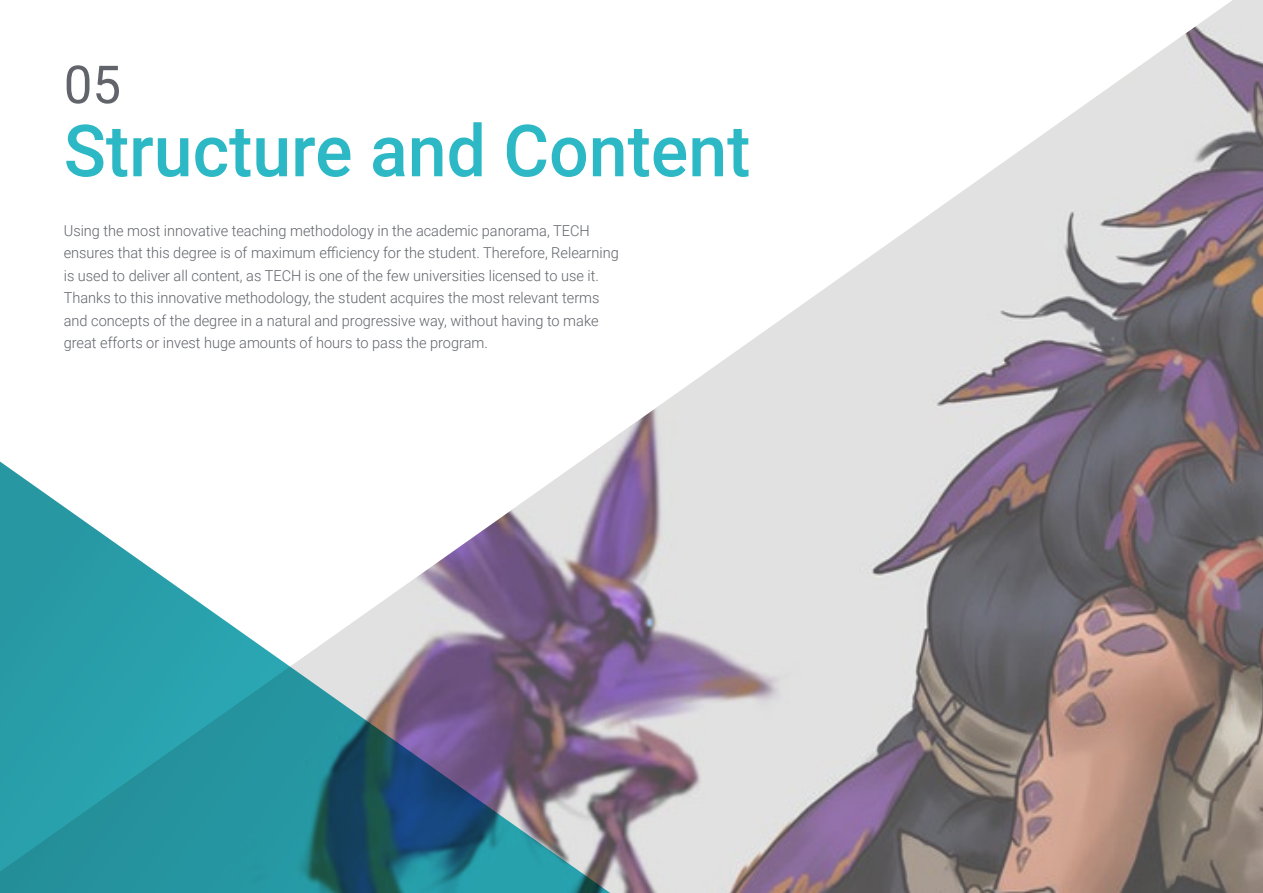
<style>
.page{position:relative;width:1263px;height:893px;background:#fff}
.page>*{position:absolute;margin:0;border:0;box-sizing:border-box;transform-origin:0 0}
.t1{font:500 72px "Roboto";color:#2db8c5}
.t2{font:52.5px "Roboto";color:#61646a}
.t3{font:300 15px/22.5px "Roboto";color:#61646a}
</style>
<div class="page">
<img style="left:602px;top:0;width:661px;height:893px">
<svg style="left:0;top:446px;width:640px;height:447px"></svg>
<h2 class="t2" style="left:64px;top:48px;width:59px">05</h2>
<h1 class="t1" style="left:64px;top:100px;width:688px">Structure and Content</h1>
<p class="t3" style="left:64px;top:218px;width:557px">Using the most innovative teaching methodology in the academic panorama, TECH ensures that this degree is of maximum efficiency for the student. Therefore, Relearning is used to deliver all content, as TECH is one of the few universities licensed to use it.<br>Thanks to this innovative methodology, the student acquires the most relevant terms and concepts of the degree in a natural and progressive way, without having to make great efforts or invest huge amounts of hours to pass the program.</p>
</div>
